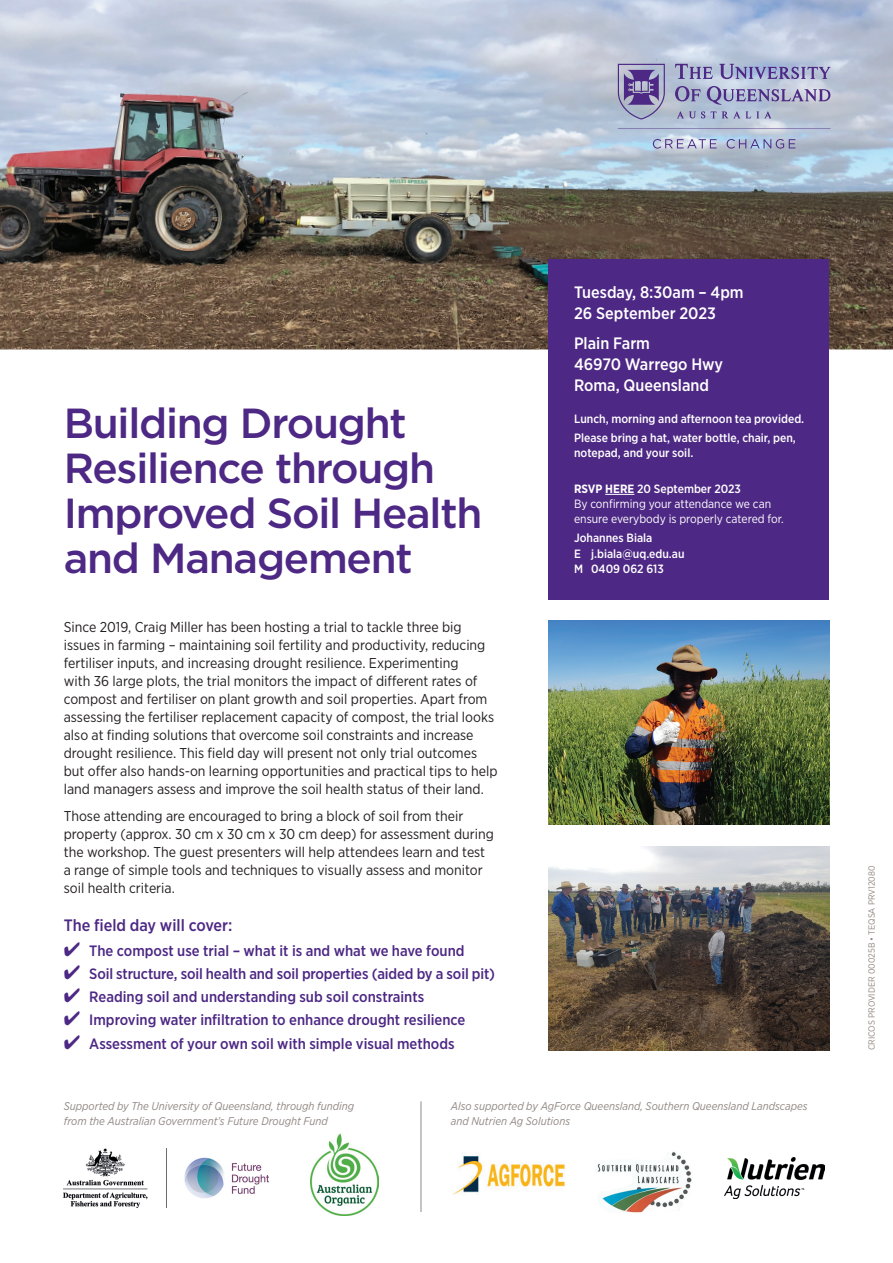
<style>
.page{position:relative;width:893px;height:1263px;background:#fff}
.page>*{position:absolute;margin:0;border:0;box-sizing:border-box;transform-origin:0 0}
.t1{font:500 42px/45px "Gotham";letter-spacing:-.03em;color:#4d2884}
.t2{font:500 16.5px/21px "Gotham Narrow";color:#fff}
.t3{font:500 16.5px "Gotham Narrow";color:#4d2884}
.t4{font:500 15px "Gotham Narrow";color:#4d2884}
.t5{font:14.25px/18px "Gotham Narrow";color:#231f20}
.t6{font:500 12px/15.3px "Gotham Narrow";color:#fff}
.t7{font:12px/15px "Gotham Narrow";color:#fff}
.t8{font:italic 11.25px/15px "Gotham Narrow";color:#928884}
.t9{font:9px "Gotham Narrow";color:#928884}
.s1{font-weight:700}
.s2{font-weight:500}
</style>
<div class="page">
<img style="left:0;top:0;width:893px;height:349px">
<svg style="left:618px;top:64px;width:213px;height:85px;background:#a7acca"></svg>
<img style="left:549px;top:621px;width:280px;height:204px">
<div style="left:549px;top:259px;width:280px;height:341px;background:#4d2884"></div>
<svg style="left:605px;top:494px;width:29px;height:1px"></svg>
<img style="left:453px;top:1155px;width:112px;height:40px">
<img style="left:310px;top:1133px;width:68px;height:83px">
<img style="left:64px;top:1148px;width:205px;height:60px">
<img style="left:724px;top:1158px;width:101px;height:40px">
<img style="left:597px;top:1152px;width:95px;height:61px">
<hr style="left:421px;top:1101px;width:1px;height:111px;background:#928884">
<img style="left:549px;top:846px;width:280px;height:204px">
<h1 class="t1" style="left:64px;top:400px;width:420px">Building Drought<br>Resilience through<br>Improved Soil Health and Management</h1>
<p class="t5" style="left:64px;top:618px;width:435px">Since 2019, Craig Miller has been hosting a trial to tackle three big issues in farming – maintaining soil fertility and productivity, reducing fertiliser inputs, and increasing drought resilience. Experimenting<br>with 36 large plots, the trial monitors the impact of different rates of compost and fertiliser on plant growth and soil properties. Apart from assessing the fertiliser replacement capacity of compost, the trial looks also at finding solutions that overcome soil constraints and increase drought resilience. This field day will present not only trial outcomes but offer also hands-on learning opportunities and practical tips to help land managers assess and improve the soil health status of their land.</p>
<p class="t5" style="left:64px;top:806px;width:432px">Those attending are encouraged to bring a block of soil from their property (approx. 30 cm x 30 cm x 30 cm deep) for assessment during the workshop. The guest presenters will help attendees learn and test a range of simple tools and techniques to visually assess and monitor soil health criteria.</p>
<p class="t3" style="left:64px;top:914px;width:170px">The field day will cover:</p>
<p class="t4" style="left:64px;top:941px;width:402px">✔ The compost use trial – what it is and what we have found</p>
<p class="t4" style="left:64px;top:964px;width:433px">✔ Soil structure, soil health and soil properties (aided by a soil pit)</p>
<p class="t4" style="left:64px;top:987px;width:362px">✔ Reading soil and understanding sub soil constraints</p>
<p class="t4" style="left:64px;top:1011px;width:403px">✔ Improving water infiltration to enhance drought resilience</p>
<p class="t4" style="left:64px;top:1034px;width:392px">✔ Assessment of your own soil with simple visual methods</p>
<p class="t2" style="left:574px;top:282px;width:171px">Tuesday, 8:30am – 4pm<br>26 September 2023</p>
<p class="t2" style="left:574px;top:332px;width:151px">Plain Farm<br>46970 Warrego Hwy<br>Roma, Queensland</p>
<p class="t6" style="left:574px;top:409px;width:232px;line-height:19.2px">Lunch, morning and afternoon tea provided.<br>Please bring a hat, water bottle, chair, pen,</p>
<p class="t6" style="left:574px;top:445px;width:121px">notepad, and your soil.</p>
<p class="t7" style="left:574px;top:481px;width:211px"><span class="s1">RSVP HERE</span> <span class="s2">20 September 2023<br></span>By confirming your attendance we can ensure everybody is properly catered for.</p>
<p class="t6" style="left:574px;top:530px;width:112px">Johannes Biala<br>E j.biala@uq.edu.au<br>M 0409 062 613</p>
<p class="t8" style="left:64px;top:1099px;width:292px">Supported by The University of Queensland, through funding from the Australian Government’s Future Drought Fund</p>
<p class="t8" style="left:451px;top:1099px;width:358px">Also supported by AgForce Queensland, Southern Queensland Landscapes and Nutrien Ag Solutions</p>
<p class="t9" style="left:866px;top:1050px;width:186px;rotate:-90deg">CRICOS PROVIDER 00025B • TEQSA PRV12080</p>
</div>
